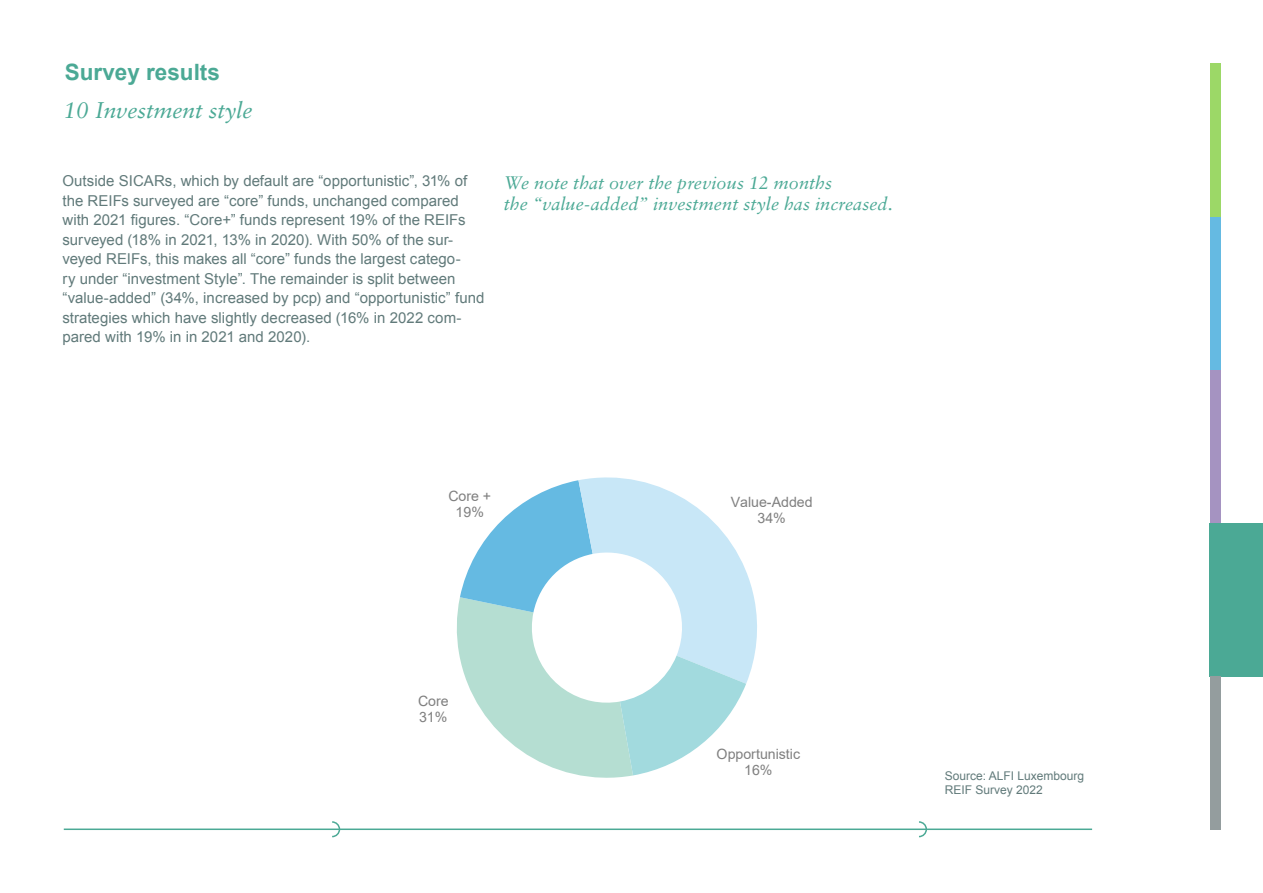
<style>
.page{position:relative;width:1263px;height:893px;background:#fff}
.page>*{position:absolute;margin:0;border:0;box-sizing:border-box;transform-origin:0 0}
.t1{font:italic 22.5px "Sabon";color:#4ba995}
.t2{font:700 22.5px "Arial";color:#4ba995}
.t3{font:italic 18px/21px "Sabon";letter-spacing:.005em;color:#4ba995}
.t4{font:15px/19.5px "Arial";letter-spacing:.005em;color:#617a7a}
.t5{font:14.25px/16.2px "Arial";color:#7f7f7f;text-align:center}
.t6{font:12px/14.4px "Arial";color:#617a7a}
</style>
<div class="page">
<div style="left:1210px;top:217px;width:10px;height:153px;background:#65bae2"></div>
<div style="left:1210px;top:64px;width:10px;height:153px;background:#9cd867"></div>
<div style="left:1210px;top:370px;width:10px;height:153px;background:#a593c1"></div>
<div style="left:1210px;top:523px;width:53px;height:153px;background:#4ba995"></div>
<div style="left:1210px;top:676px;width:10px;height:153px;background:#949d9e"></div>
<svg style="left:456px;top:477px;width:301px;height:301px"></svg>
<hr style="left:64px;top:828px;width:1028px;height:2px;background:#4ba995">
<svg style="left:331px;top:821px;width:10px;height:17px"></svg>
<svg style="left:917px;top:821px;width:11px;height:17px"></svg>
<h1 class="t2" style="left:65px;top:57px;width:157px">Survey results</h1>
<p class="t1" style="left:64px;top:96px;width:190px">10 Investment style</p>
<p class="t4" style="left:62px;top:171px;width:424px">Outside SICARs, which by default are “opportunistic”, 31% of the REIFs surveyed are “core” funds, unchanged compared with 2021 figures. “Core+” funds represent 19% of the REIFs surveyed (18% in 2021, 13% in 2020). With 50% of the sur&shy;veyed REIFs, this makes all “core” funds the largest catego-<br>ry under “investment Style”. The remainder is split between “value-added” (34%, increased by pcp) and “opportunistic” fund strategies which have slightly decreased (16% in 2022 com&shy;pared with 19% in in 2021 and 2020).</p>
<p class="t3" style="left:504px;top:172px;width:391px">We note that over the previous 12 months<br>the “value-added” investment style has increased.</p>
<p class="t5" style="left:448px;top:488px;width:44px">Core +<br>19%</p>
<p class="t5" style="left:731px;top:494px;width:83px">Value-Added<br>34%</p>
<p class="t5" style="left:418px;top:692px;width:32px;text-align:left">Core<br>31%</p>
<p class="t5" style="left:716px;top:746px;width:85px">Opportunistic<br>16%</p>
<p class="t6" style="left:945px;top:768px;width:141px">Source: ALFI Luxembourg<br>REIF Survey 2022</p>
</div>
